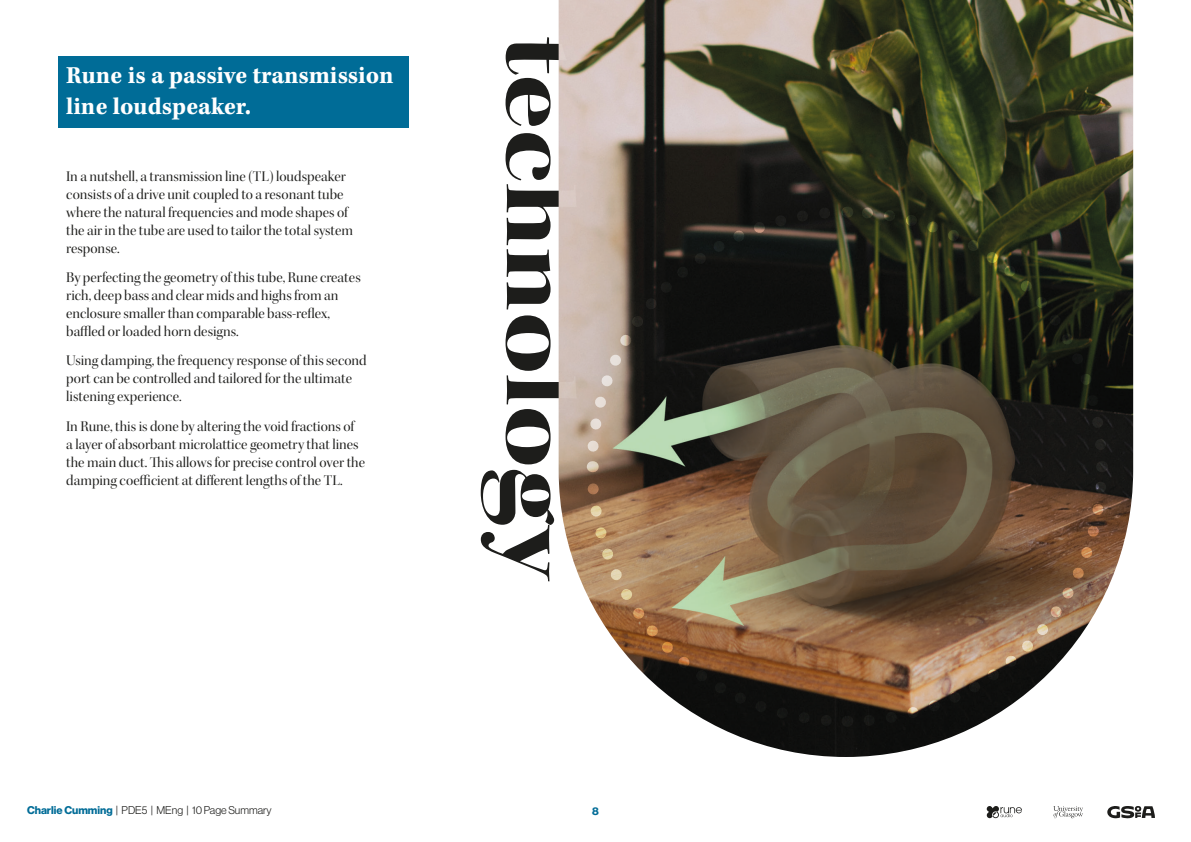
<style>
.page{position:relative;width:1191px;height:842px;background:#fff}
.page>*{position:absolute;margin:0;border:0;box-sizing:border-box;transform-origin:0 0}
.t1{font:100px "Kepler Std Bold Ext Disp";color:#1d1d1b}
.subhead{font:25.3px/30.4px "Kepler Std Bold Scn Capt";color:#fff}
.t2{font:15px/18px "Kepler Std Disp";color:#1d1d1b}
.t3{font:11px "N Haas Grotesk DS Pro 45 Lt";color:#1d1d1b}
.t4{font:11px "N Haas Grotesk DS Pro 75 Bd";color:#006c97}
.s1{font-family:"N Haas Grotesk DS Pro 75 Bd";color:#006c97}
</style>
<div class="page">
<svg style="left:1053px;top:806px;width:30px;height:12px"></svg>
<svg style="left:1107px;top:806px;width:48px;height:12px"></svg>
<svg style="left:986px;top:806px;width:36px;height:12px"></svg>
<img style="left:558px;top:0;width:575px;height:757px">
<svg style="left:586px;top:206px;width:250px;height:261px;background:#4b473d"></svg>
<svg style="left:586px;top:477px;width:261px;height:251px;background:#8e755a"></svg>
<svg style="left:857px;top:466px;width:251px;height:262px;background:#796350"></svg>
<svg style="left:846px;top:206px;width:262px;height:250px;background:#333320"></svg>
<div style="left:59px;top:56px;width:350px;height:72px;background:#006c97"></div>
<p class="subhead" style="left:66px;top:61px;width:329px">Rune is a passive transmission line loudspeaker.</p>
<p class="t2" style="left:66px;top:167px;width:288px">In a nutshell, a transmission line (TL) loudspeaker consists of a drive unit coupled to a resonant tube where the natural frequencies and mode shapes of the air in the tube are used to tailor the total system response.</p>
<p class="t2" style="left:66px;top:269px;width:296px">By perfecting the geometry of this tube, Rune creates rich, deep bass and clear mids and highs from an enclosure smaller than comparable bass-reflex, baffled or loaded horn designs.</p>
<p class="t2" style="left:66px;top:352px;width:302px">Using damping, the frequency response of this second port can be controlled and tailored for the ultimate listening experience.</p>
<p class="t2" style="left:66px;top:417px;width:300px">In Rune, this is done by altering the void fractions of<br>a layer of absorbant microlattice geometry that lines the main duct. This allows for precise control over the damping coefficient at different lengths of the TL.</p>
<h1 class="t1" style="left:598px;top:36px;width:548px;rotate:90deg">technology</h1>
<p class="t3" style="left:27px;top:804px;width:246px"><span class="s1">Charlie Cumming</span> | PDE5 | MEng | 10 Page Summary</p>
<p class="t4" style="left:592px;top:804px;width:8px">8</p>
</div>
